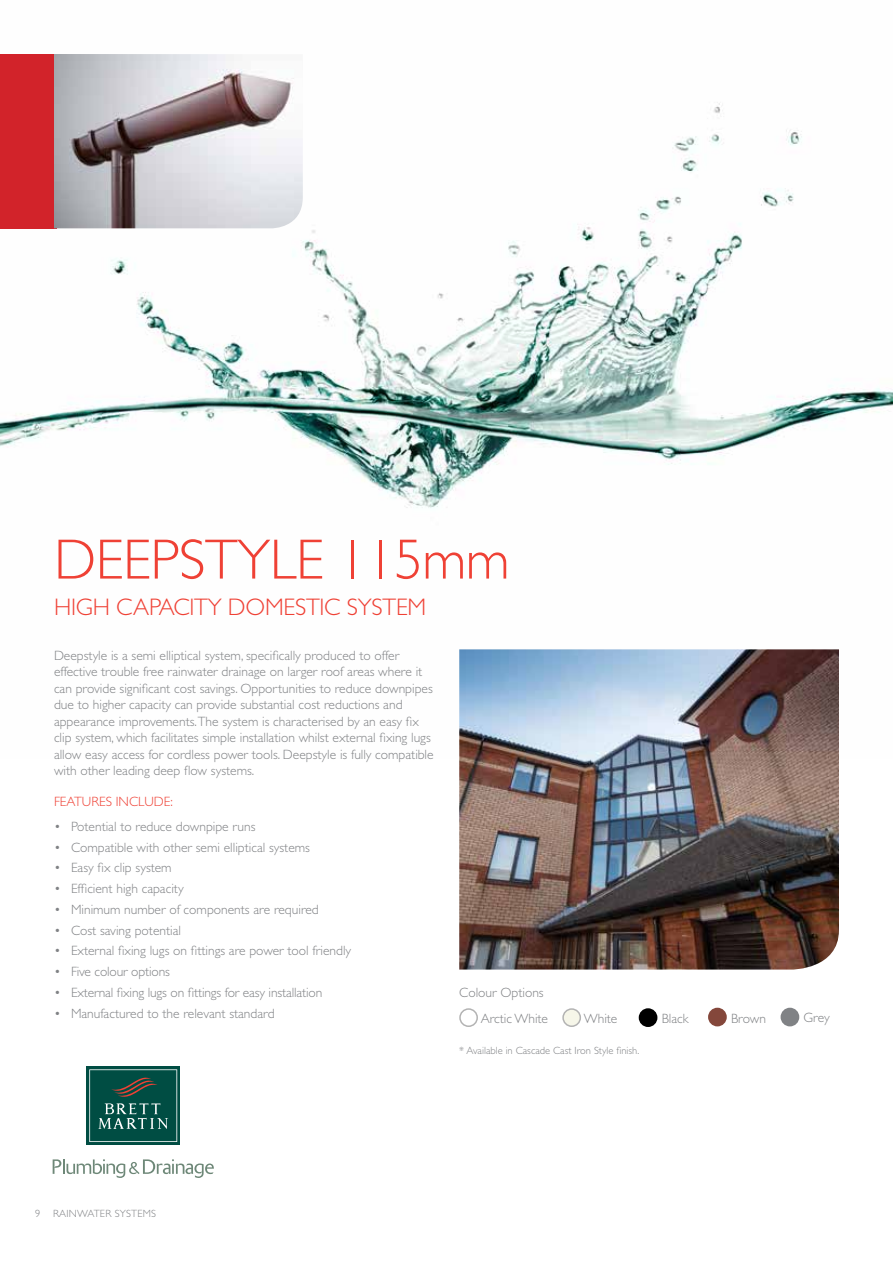
<style>
.page{position:relative;width:893px;height:1263px;background:#fff}
.page>*{position:absolute;margin:0;border:0;box-sizing:border-box;transform-origin:0 0}
.t1{font:300 57px "Gill Sans";letter-spacing:-.01em;color:#ef4135}
.t2{font:300 24px "Gill Sans";letter-spacing:-.01em;color:#ef4135}
.t3{font:300 13.5px/16.5px "Gill Sans";color:#808285}
.t4{font:300 13.5px "Gill Sans";color:#ef4135}
.t5{font:300 10.5px "Gill Sans";color:#808285}
.t6{font:300 10.5px "Gill Sans";letter-spacing:.02em;color:#808285}
</style>
<div class="page">
<img style="left:0;top:102px;width:893px;height:406px">
<svg style="left:53px;top:1159px;width:161px;height:19px"></svg>
<div style="left:87px;top:1066px;width:93px;height:79px;background:#004d43"></div>
<svg style="left:89px;top:1069px;width:88px;height:73px"></svg>
<div style="left:0;top:54px;width:57px;height:174px;background:#d2232a"></div>
<img style="left:54px;top:54px;width:249px;height:174px">
<img style="left:459px;top:649px;width:380px;height:320px">
<div style="left:781px;top:1008px;width:18px;height:18px;background:#808285;border-radius:50%"></div>
<div style="left:459px;top:1008px;width:19px;height:19px;border:2px solid #b3b3b3;border-radius:50%"></div>
<div style="left:563px;top:1009px;width:17px;height:17px;background:#f6f6e9;border-radius:50%"></div>
<div style="left:562px;top:1008px;width:19px;height:19px;border:2px solid #b3b3b3;border-radius:50%"></div>
<div style="left:639px;top:1008px;width:18px;height:19px;background:#000;border-radius:50%"></div>
<div style="left:708px;top:1008px;width:19px;height:18px;background:#84473b;border-radius:50%"></div>
<h1 class="t1" style="left:54px;top:527px;width:457px">DEEPSTYLE 115mm</h1>
<h2 class="t2" style="left:54px;top:593px;width:374px">HIGH CAPACITY DOMESTIC SYSTEM</h2>
<p class="t3" style="left:54px;top:647px;width:381px">Deepstyle is a semi elliptical system, specifically produced to offer effective trouble free rainwater drainage on larger roof areas where it can provide significant cost savings. Opportunities to reduce downpipes due to higher capacity can provide substantial cost reductions and appearance improvements.The system is characterised by an easy fix clip system, which facilitates simple installation whilst external fixing lugs allow easy access for cordless power tools. Deepstyle is fully compatible with other leading deep flow systems.</p>
<p class="t4" style="left:54px;top:794px;width:120px">FEATURES INCLUDE:</p>
<p class="t3" style="left:54px;top:818px;width:203px">• Potential to reduce downpipe runs</p>
<p class="t3" style="left:54px;top:839px;width:257px">• Compatible with other semi elliptical systems</p>
<p class="t3" style="left:54px;top:860px;width:119px">• Easy fix clip system</p>
<p class="t3" style="left:54px;top:880px;width:131px">• Efficient high capacity</p>
<p class="t3" style="left:54px;top:901px;width:266px">• Minimum number of components are required</p>
<p class="t3" style="left:54px;top:922px;width:128px">• Cost saving potential</p>
<p class="t3" style="left:54px;top:943px;width:299px">• External fixing lugs on fittings are power tool friendly</p>
<p class="t3" style="left:54px;top:963px;width:118px">• Five colour options</p>
<p class="t3" style="left:54px;top:984px;width:270px">• External fixing lugs on fittings for easy installation</p>
<p class="t3" style="left:54px;top:1005px;width:222px">• Manufactured to the relevant standard</p>
<p class="t3" style="left:481px;top:979px;width:69px;line-height:26.1px;text-indent:-21px">Colour Options<br>Arctic White</p>
<p class="t3" style="left:584px;top:1010px;width:35px">White</p>
<p class="t3" style="left:662px;top:1010px;width:28px">Black</p>
<p class="t3" style="left:731px;top:1010px;width:36px">Brown</p>
<p class="t5" style="left:459px;top:1045px;width:182px">* Available in Cascade Cast Iron Style finish.</p>
<p class="t3" style="left:803px;top:1009px;width:28px">Grey</p>
<p class="t6" style="left:35px;top:1207px;width:123px">9 RAINWATER SYSTEMS</p>
</div>
